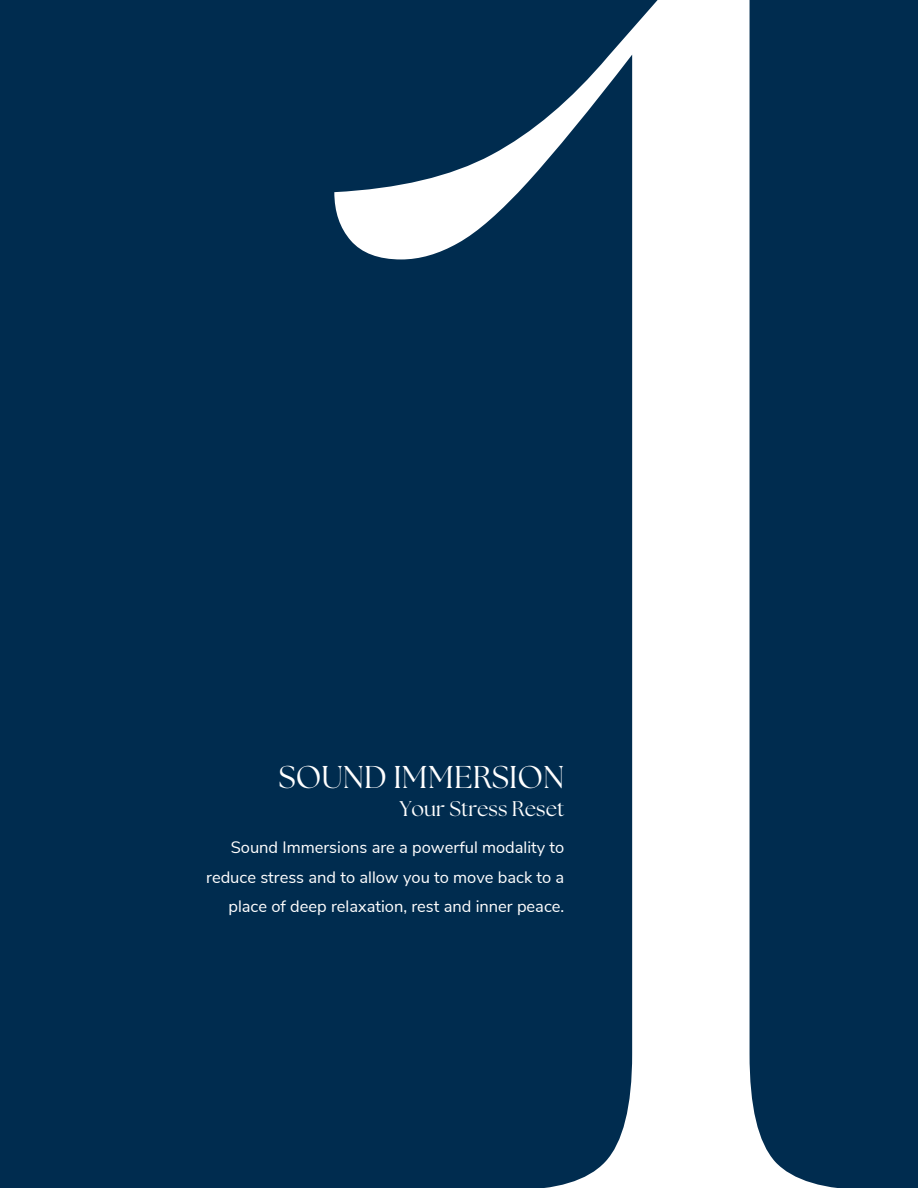
<style>
.page{position:relative;width:918px;height:1188px;background:#002c4f}
.page>*{position:absolute;margin:0;border:0;box-sizing:border-box;transform-origin:0 0}
.t1{font:300 1723.05px "Noto Serif Display";color:#fff}
.t2{font:31.5px "The Seasons";color:#fff}
.t3{font:21.15px "The Seasons";color:#fff}
.t4{font:16.5px/29.2px "Nunito Sans";color:#fff;text-align:right}
</style>
<div class="page">
<h1 class="t1" style="left:196px;top:-578px;width:965px">1</h1>
<h2 class="t2" style="left:279px;top:756px;width:287px">SOUND IMMERSION</h2>
<p class="t3" style="left:400px;top:794px;width:166px">Your Stress Reset</p>
<p class="t4" style="left:206px;top:832px;width:360px">Sound Immersions are a powerful modality to reduce stress and to allow you to move back to a place of deep relaxation, rest and inner peace.</p>
</div>
